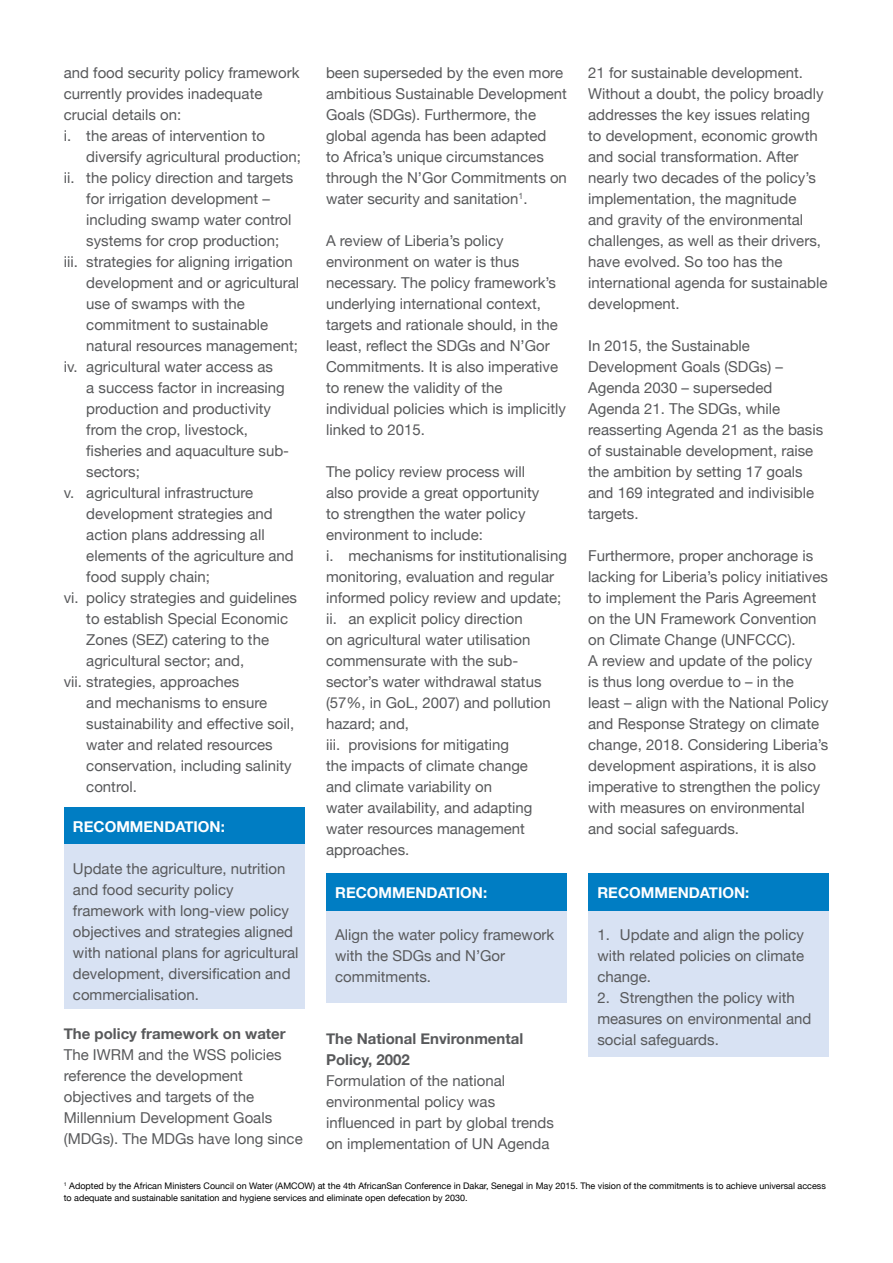
<style>
.page{position:relative;width:893px;height:1263px;background:#fff}
.page>*{position:absolute;margin:0;border:0;box-sizing:border-box;transform-origin:0 0}
.t1{font:15px/21px "Helvetica Neue";color:#58595b}
.t2{font:700 15px "Helvetica Neue";color:#fff}
.t3{font:9px/12px "Helvetica Neue";color:#000}
.s1{font-weight:700}
</style>
<div class="page">
<div style="left:64px;top:807px;width:241px;height:38px;background:#007dc3"></div>
<div style="left:588px;top:874px;width:241px;height:37px;background:#007dc3"></div>
<div style="left:326px;top:874px;width:241px;height:37px;background:#007dc3"></div>
<div style="left:64px;top:845px;width:241px;height:164px;background:#d8e2f3"></div>
<div style="left:588px;top:911px;width:241px;height:146px;background:#d8e2f3"></div>
<div style="left:326px;top:911px;width:241px;height:92px;background:#d8e2f3"></div>
<p class="t1" style="left:64px;top:63px;width:237px">and food security policy framework</p>
<p class="t1" style="left:64px;top:84px;width:200px">currently provides inadequate</p>
<p class="t1" style="left:64px;top:105px;width:119px">crucial details on:</p>
<p class="t1" style="left:64px;top:126px;width:203px">i. the areas of intervention to</p>
<p class="t1" style="left:86px;top:147px;width:216px">diversify agricultural production;</p>
<p class="t1" style="left:64px;top:168px;width:231px">ii. the policy direction and targets</p>
<p class="t1" style="left:86px;top:189px;width:185px">for irrigation development –</p>
<p class="t1" style="left:86px;top:210px;width:207px">including swamp water control</p>
<p class="t1" style="left:86px;top:231px;width:195px">systems for crop production;</p>
<p class="t1" style="left:64px;top:252px;width:230px">iii. strategies for aligning irrigation</p>
<p class="t1" style="left:86px;top:273px;width:214px">development and or agricultural</p>
<p class="t1" style="left:86px;top:294px;width:160px">use of swamps with the</p>
<p class="t1" style="left:86px;top:315px;width:184px">commitment to sustainable</p>
<p class="t1" style="left:86px;top:336px;width:213px">natural resources management;</p>
<p class="t1" style="left:64px;top:357px;width:211px">iv. agricultural water access as</p>
<p class="t1" style="left:86px;top:378px;width:200px">a success factor in increasing</p>
<p class="t1" style="left:86px;top:399px;width:186px">production and productivity</p>
<p class="t1" style="left:86px;top:420px;width:163px">from the crop, livestock,</p>
<p class="t1" style="left:86px;top:441px;width:204px">fisheries and aquaculture sub-</p>
<p class="t1" style="left:86px;top:462px;width:55px">sectors;</p>
<p class="t1" style="left:64px;top:483px;width:191px">v. agricultural infrastructure</p>
<p class="t1" style="left:86px;top:504px;width:188px">development strategies and</p>
<p class="t1" style="left:86px;top:525px;width:180px">action plans addressing all</p>
<p class="t1" style="left:86px;top:546px;width:209px">elements of the agriculture and</p>
<p class="t1" style="left:86px;top:567px;width:125px">food supply chain;</p>
<p class="t1" style="left:64px;top:588px;width:235px">vi. policy strategies and guidelines</p>
<p class="t1" style="left:86px;top:609px;width:203px">to establish Special Economic</p>
<p class="t1" style="left:86px;top:630px;width:184px">Zones (SEZ) catering to the</p>
<p class="t1" style="left:86px;top:651px;width:160px">agricultural sector; and,</p>
<p class="t1" style="left:64px;top:672px;width:177px">vii. strategies, approaches</p>
<p class="t1" style="left:86px;top:693px;width:182px">and mechanisms to ensure</p>
<p class="t1" style="left:86px;top:714px;width:210px">sustainability and effective soil,</p>
<p class="t1" style="left:86px;top:735px;width:188px">water and related resources</p>
<p class="t1" style="left:86px;top:756px;width:207px">conservation, including salinity</p>
<p class="t1" style="left:86px;top:777px;width:52px">control.</p>
<p class="t1" style="left:588px;top:63px;width:241px">21 for sustainable development.<br>Without a doubt, the policy broadly addresses the key issues relating<br>to development, economic growth and social transformation. After nearly two decades of the policy’s implementation, the magnitude<br>and gravity of the environmental challenges, as well as their drivers, have evolved. So too has the international agenda for sustainable development.</p>
<p class="t1" style="left:588px;top:336px;width:237px">In 2015, the Sustainable<br>Development Goals (SDGs) –<br>Agenda 2030 – superseded<br>Agenda 21. The SDGs, while reasserting Agenda 21 as the basis of sustainable development, raise the ambition by setting 17 goals and 169 integrated and indivisible targets.</p>
<p class="t1" style="left:588px;top:546px;width:242px">Furthermore, proper anchorage is lacking for Liberia’s policy initiatives to implement the Paris Agreement on the UN Framework Convention on Climate Change (UNFCCC).<br>A review and update of the policy<br>is thus long overdue to – in the least – align with the National Policy and Response Strategy on climate change, 2018. Considering Liberia’s development aspirations, it is also imperative to strengthen the policy with measures on environmental</p>
<p class="t1" style="left:326px;top:63px;width:242px">been superseded by the even more ambitious Sustainable Development Goals (SDGs). Furthermore, the global agenda has been adapted<br>to Africa’s unique circumstances through the N’Gor Commitments on water security and sanitation<sup>1</sup>.</p>
<p class="t1" style="left:326px;top:231px;width:242px">A review of Liberia’s policy environment on water is thus necessary. The policy framework’s underlying international context, targets and rationale should, in the least, reflect the SDGs and N’Gor<br>Commitments. It is also imperative to renew the validity of the individual policies which is implicitly linked to 2015.</p>
<p class="t1" style="left:326px;top:462px;width:242px">The policy review process will<br>also provide a great opportunity<br>to strengthen the water policy environment to include:<br>i. mechanisms for institutionalising monitoring, evaluation and regular informed policy review and update; ii. an explicit policy direction<br>on agricultural water utilisation commensurate with the sub&shy;sector’s water withdrawal status (57%, in GoL, 2007) and pollution hazard; and,<br>iii. provisions for mitigating<br>the impacts of climate change<br>and climate variability on<br>water availability, and adapting water resources management approaches.</p>
<p class="t2" style="left:73px;top:814px;width:153px">RECOMMENDATION:</p>
<p class="t1" style="left:588px;top:819px;width:152px">and social safeguards.</p>
<p class="t1" style="left:73px;top:859px;width:227px">Update the agriculture, nutrition and food security policy framework with long-view policy objectives and strategies aligned with national plans for agricultural development, diversification and commercialisation.</p>
<p class="t2" style="left:335px;top:881px;width:153px">RECOMMENDATION:</p>
<p class="t1" style="left:335px;top:925px;width:221px">Align the water policy framework with the SDGs and N’Gor commitments.</p>
<p class="t2" style="left:597px;top:881px;width:153px">RECOMMENDATION:</p>
<p class="t1" style="left:597px;top:925px;width:208px;text-align:justify">1. Update and align the policy with related policies on climate change.</p>
<p class="t1" style="left:597px;top:988px;width:215px">2. Strengthen the policy with measures on environmental and social safeguards.</p>
<p class="t1" style="left:64px;top:1024px;width:240px"><span class="s1">The policy framework on water<br></span>The IWRM and the WSS policies reference the development objectives and targets of the<br>Millennium Development Goals (MDGs). The MDGs have long since</p>
<p class="t1" style="left:326px;top:1029px;width:229px"><span class="s1">The National Environmental<br>Policy, 2002<br></span>Formulation of the national environmental policy was influenced in part by global trends on implementation of UN Agenda</p>
<p class="t3" style="left:64px;top:1180px;width:764px"><sup>1</sup> Adopted by the African Ministers Council on Water (AMCOW) at the 4th AfricanSan Conference in Dakar, Senegal in May 2015. The vision of the commitments is to achieve universal access to adequate and sustainable sanitation and hygiene services and eliminate open defecation by 2030.</p>
</div>
